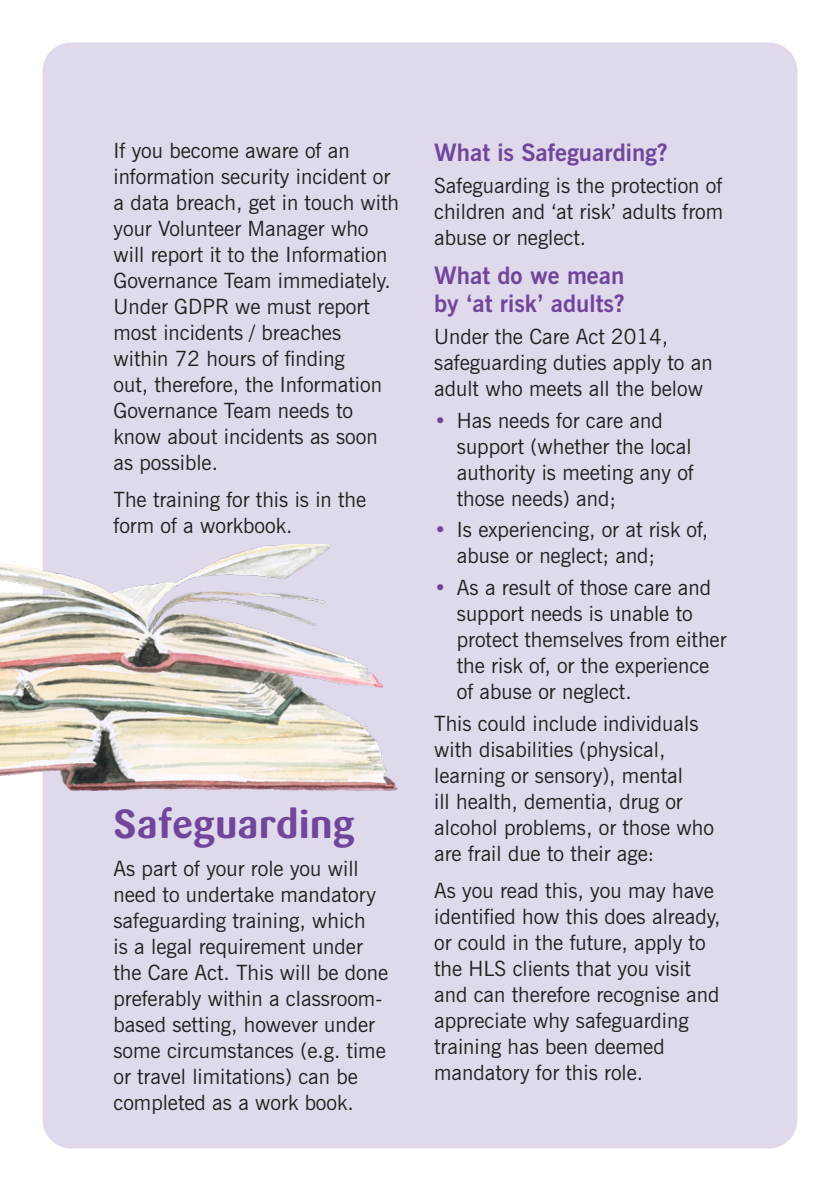
<style>
.page{position:relative;width:840px;height:1191px;background:#fff}
.page>*{position:absolute;margin:0;border:0;box-sizing:border-box;transform-origin:0 0}
.Heading_2{font:700 40px "Sari";color:#70469c}
.Heading_3{font:700 24px/28px "News Gothic BT";color:#70469c}
.Body_Copy{font:21px/26px "News Gothic BT";color:#231f20}
.Bullet{font:21px/26px "News Gothic BT";color:#231f20}
.s1{color:#70469c}
</style>
<div class="page">
<div style="left:43px;top:43px;width:754px;height:1105px;background:#e0d9eb;border-radius:28px"></div>
<img style="left:0;top:544px;width:398px;height:265px">
<p class="Body_Copy" style="left:113px;top:137px;width:287px">If you become aware of an information security incident or a data breach, get in touch with your Volunteer Manager who will report it to the Information<br>Governance Team immediately.<br>Under GDPR we must report most incidents / breaches within 72 hours of finding<br>out, therefore, the Information<br>Governance Team needs to know about incidents as soon as possible.</p>
<p class="Body_Copy" style="left:113px;top:486px;width:254px">The training for this is in the form of a workbook.</p>
<p class="Heading_2" style="left:113px;top:800px;width:242px">Safeguarding</p>
<p class="Body_Copy" style="left:113px;top:855px;width:276px">As part of your role you will need to undertake mandatory safeguarding training, which<br>is a legal requirement under the Care Act. This will be done preferably within a classroom&shy;based setting, however under some circumstances (e.g. time or travel limitations) can be completed as a work book.</p>
<p class="Heading_3" style="left:434px;top:138px;width:235px">What is Safeguarding?</p>
<p class="Body_Copy" style="left:434px;top:172px;width:290px;text-align:justify">Safeguarding is the protection of children and ‘at risk’ adults from abuse or neglect.</p>
<p class="Heading_3" style="left:434px;top:261px;width:192px">What do we mean by ‘at risk’ adults?</p>
<p class="Body_Copy" style="left:434px;top:323px;width:280px">Under the Care Act 2014, safeguarding duties apply to an adult who meets all the below</p>
<p class="Bullet" style="left:456px;top:407px;width:238px;text-indent:-23px"><span class="s1">•</span> Has needs for care and support (whether the local authority is meeting any of those needs) and;</p>
<p class="Bullet" style="left:456px;top:516px;width:253px;text-indent:-23px"><span class="s1">•</span> Is experiencing, or at risk of, abuse or neglect; and;</p>
<p class="Bullet" style="left:456px;top:574px;width:271px;text-indent:-23px"><span class="s1">•</span> As a result of those care and support needs is unable to protect themselves from either the risk of, or the experience of abuse or neglect.</p>
<p class="Body_Copy" style="left:434px;top:710px;width:281px">This could include individuals with disabilities (physical, learning or sensory), mental<br>ill health, dementia, drug or alcohol problems, or those who are frail due to their age:</p>
<p class="Body_Copy" style="left:434px;top:877px;width:287px">As you read this, you may have identified how this does already, or could in the future, apply to the HLS clients that you visit and can therefore recognise and appreciate why safeguarding training has been deemed mandatory for this role.</p>
</div>
